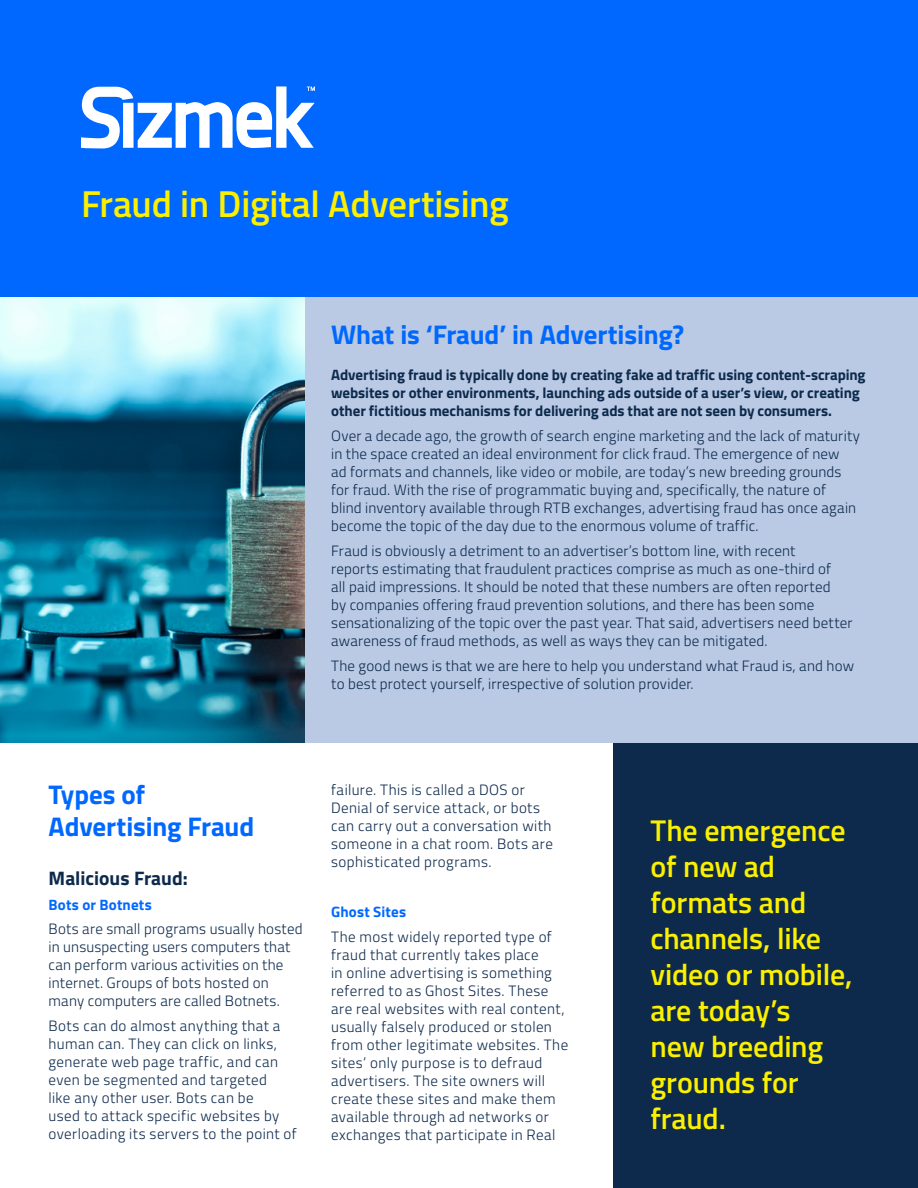
<style>
.page{position:relative;width:918px;height:1188px;background:#fff}
.page>*{position:absolute;margin:0;border:0;box-sizing:border-box;transform-origin:0 0}
.t1{font:600 37.5px "Titillium";letter-spacing:-.005em;color:#faf000}
.call_out_title{font:600 30px/36px "Titillium";letter-spacing:-.005em;color:#faf000}
.subhead{font:700 27px/31.5px "Titillium";letter-spacing:-.005em;color:#0068ff}
.text{font:700 19.5px "Titillium";color:#0d2a4d}
.text-2{font:300 15px/18px "Titillium";letter-spacing:.02em;color:#0d2a4d}
.text-3{font:700 15px/18px "Titillium";letter-spacing:-.005em;color:#0d2a4d}
.text-4{font:700 15px "Titillium";letter-spacing:.01em;color:#0068ff}
</style>
<div class="page">
<div style="left:0;top:0;width:918px;height:297px;background:#0068ff"></div>
<svg style="left:81px;top:86px;width:234px;height:63px"></svg>
<div style="left:614px;top:742px;width:304px;height:446px;background:#0d2a4d"></div>
<div style="left:0;top:297px;width:918px;height:445px;background:#bacae4"></div>
<img style="left:0;top:297px;width:304px;height:445px">
<p class="t1" style="left:81px;top:176px;width:429px">Fraud in Digital Advertising</p>
<p class="subhead" style="left:331px;top:318px;width:355px">What is ‘Fraud’ in Advertising?</p>
<p class="text-3" style="left:331px;top:365px;width:536px">Advertising fraud is typically done by creating fake ad traffic using content-scraping websites or other environments, launching ads outside of a user’s view, or creating other fictitious mechanisms for delivering ads that are not seen by consumers.</p>
<p class="text-2" style="left:331px;top:426px;width:530px">Over a decade ago, the growth of search engine marketing and the lack of maturity in the space created an ideal environment for click fraud. The emergence of new<br>ad formats and channels, like video or mobile, are today’s new breeding grounds for fraud. With the rise of programmatic buying and, specifically, the nature of blind inventory available through RTB exchanges, advertising fraud has once again become the topic of the day due to the enormous volume of traffic.</p>
<p class="text-2" style="left:331px;top:541px;width:523px">Fraud is obviously a detriment to an advertiser’s bottom line, with recent<br>reports estimating that fraudulent practices comprise as much as one-third of<br>all paid impressions. It should be noted that these numbers are often reported<br>by companies offering fraud prevention solutions, and there has been some sensationalizing of the topic over the past year. That said, advertisers need better awareness of fraud methods, as well as ways they can be mitigated.</p>
<p class="text-2" style="left:331px;top:656px;width:524px">The good news is that we are here to help you understand what Fraud is, and how to best protect yourself, irrespective of solution provider.</p>
<p class="subhead" style="left:49px;top:778px;width:207px">Types of<br>Advertising Fraud</p>
<p class="text" style="left:49px;top:863px;width:141px">Malicious Fraud:</p>
<p class="text-4" style="left:49px;top:893px;width:105px">Bots or Botnets</p>
<p class="text-2" style="left:49px;top:919px;width:256px">Bots are small programs usually hosted in unsuspecting users computers that can perform various activities on the internet. Groups of bots hosted on many computers are called Botnets.</p>
<p class="text-2" style="left:49px;top:1016px;width:250px">Bots can do almost anything that a human can. They can click on links, generate web page traffic, and can even be segmented and targeted<br>like any other user. Bots can be<br>used to attack specific websites by overloading its servers to the point of</p>
<p class="text-2" style="left:331px;top:780px;width:223px">failure. This is called a DOS or<br>Denial of service attack, or bots can carry out a conversation with someone in a chat room. Bots are sophisticated programs.</p>
<p class="text-4" style="left:331px;top:900px;width:76px">Ghost Sites</p>
<p class="text-2" style="left:331px;top:927px;width:239px">The most widely reported type of fraud that currently takes place<br>in online advertising is something referred to as Ghost Sites. These are real websites with real content, usually falsely produced or stolen from other legitimate websites. The sites’ only purpose is to defraud advertisers. The site owners will create these sites and make them available through ad networks or exchanges that participate in Real</p>
<p class="call_out_title" style="left:651px;top:811px;width:204px">The emergence of new ad formats and channels, like video or mobile, are today’s<br>new breeding grounds for fraud.</p>
</div>
